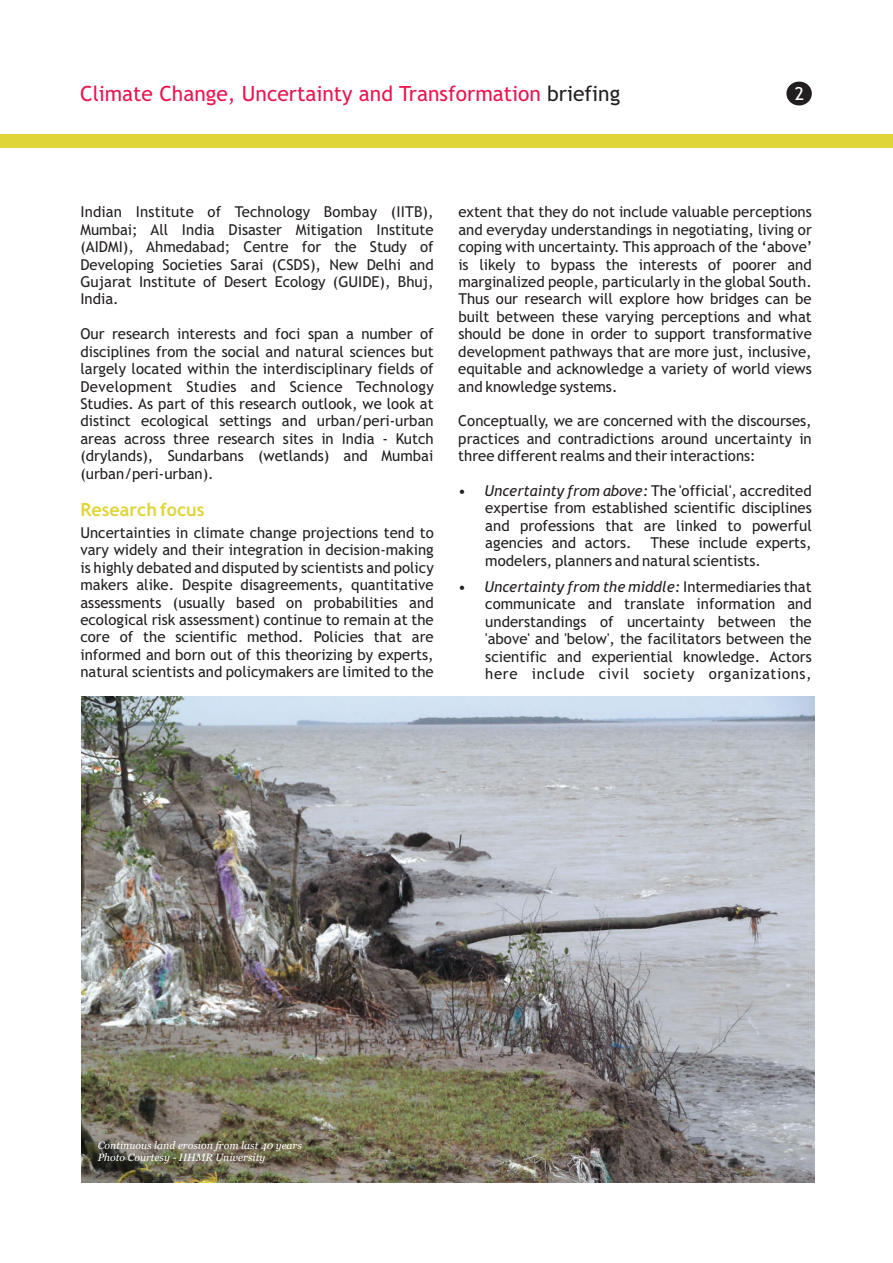
<style>
.page{position:relative;width:893px;height:1263px;background:#fff}
.page>*{position:absolute;margin:0;border:0;box-sizing:border-box;transform-origin:0 0}
.t1{font:21px "Trebuchet MS";color:#ed1450}
.t2{font:700 18px "Trebuchet MS";color:#dfd539}
.t3{font:18px "Trebuchet MS";color:#fff}
.t4{font:15px/17.4px "Trebuchet MS";color:#231f20;text-align:justify}
.t5{font:italic 10.5px/12px "Georgia";color:#fff}
.s1{color:#231f20}
.s2{font-style:italic}
</style>
<div class="page">
<div style="left:0;top:135px;width:893px;height:13px;background:#dfd539"></div>
<div style="left:786px;top:82px;width:26px;height:23px;background:#231f20;border-radius:50%"></div>
<img style="left:81px;top:696px;width:733px;height:486px">
<h1 class="t1" style="left:80px;top:85px;width:542px">Climate Change, Uncertainty and Transformation <span class="s1">briefing</span></h1>
<p class="t3" style="left:795px;top:87px;width:11px">2</p>
<p class="t4" style="left:80px;top:205px;width:355px">Indian Institute of Technology Bombay (IITB), Mumbai; All India Disaster Mitigation Institute (AIDMI), Ahmedabad; Centre for the Study of Developing Societies Sarai (CSDS), New Delhi and Gujarat Institute of Desert Ecology (GUIDE), Bhuj, India.</p>
<p class="t4" style="left:80px;top:327px;width:355px">Our research interests and foci span a number of disciplines from the social and natural sciences but largely located within the interdisciplinary fields of Development Studies and Science Technology Studies. As part of this research outlook, we look at distinct ecological settings and urban/peri-urban areas across three research sites in India - Kutch (drylands), Sundarbans (wetlands) and Mumbai (urban/peri-urban).</p>
<p class="t2" style="left:80px;top:503px;width:126px">Research focus</p>
<p class="t4" style="left:80px;top:525px;width:355px">Uncertainties in climate change projections tend to vary widely and their integration in decision-making is highly debated and disputed by scientists and policy makers alike. Despite disagreements, quantitative assessments (usually based on probabilities and ecological risk assessment) continue to remain at the core of the scientific method. Policies that are informed and born out of this theorizing by experts, natural scientists and policymakers are limited to the</p>
<p class="t4" style="left:458px;top:205px;width:356px">extent that they do not include valuable perceptions and everyday understandings in negotiating, living or coping with uncertainty. This approach of the ‘above’ is likely to bypass the interests of poorer and marginalized people, particularly in the global South.<br>Thus our research will explore how bridges can be built between these varying perceptions and what should be done in order to support transformative development pathways that are more just, inclusive, equitable and acknowledge a variety of world views and knowledge systems.</p>
<p class="t4" style="left:458px;top:414px;width:355px">Conceptually, we are concerned with the discourses, practices and contradictions around uncertainty in three different realms and their interactions:</p>
<p class="t4" style="left:485px;top:483px;width:328px;text-indent:-27px"><span class="s2">• Uncertainty from above:</span> The 'official', accredited expertise from established scientific disciplines and professions that are linked to powerful agencies and actors.</p>
<p class="t4" style="left:485px;top:536px;width:328px;text-indent:165px">These include experts, modelers, planners and natural scientists.</p>
<p class="t4" style="left:485px;top:579px;width:328px;text-indent:-27px"><span class="s2">• Uncertainty from the middle:</span> Intermediaries that communicate and translate information and understandings of uncertainty between the 'above' and 'below', the facilitators between the scientific and experiential knowledge. Actors here include civil society organizations,</p>
<p class="t5" style="left:98px;top:1140px;width:206px">Continuous land erosion from last 40 years<br>Photo Courtesy - IIHMR University</p>
</div>
